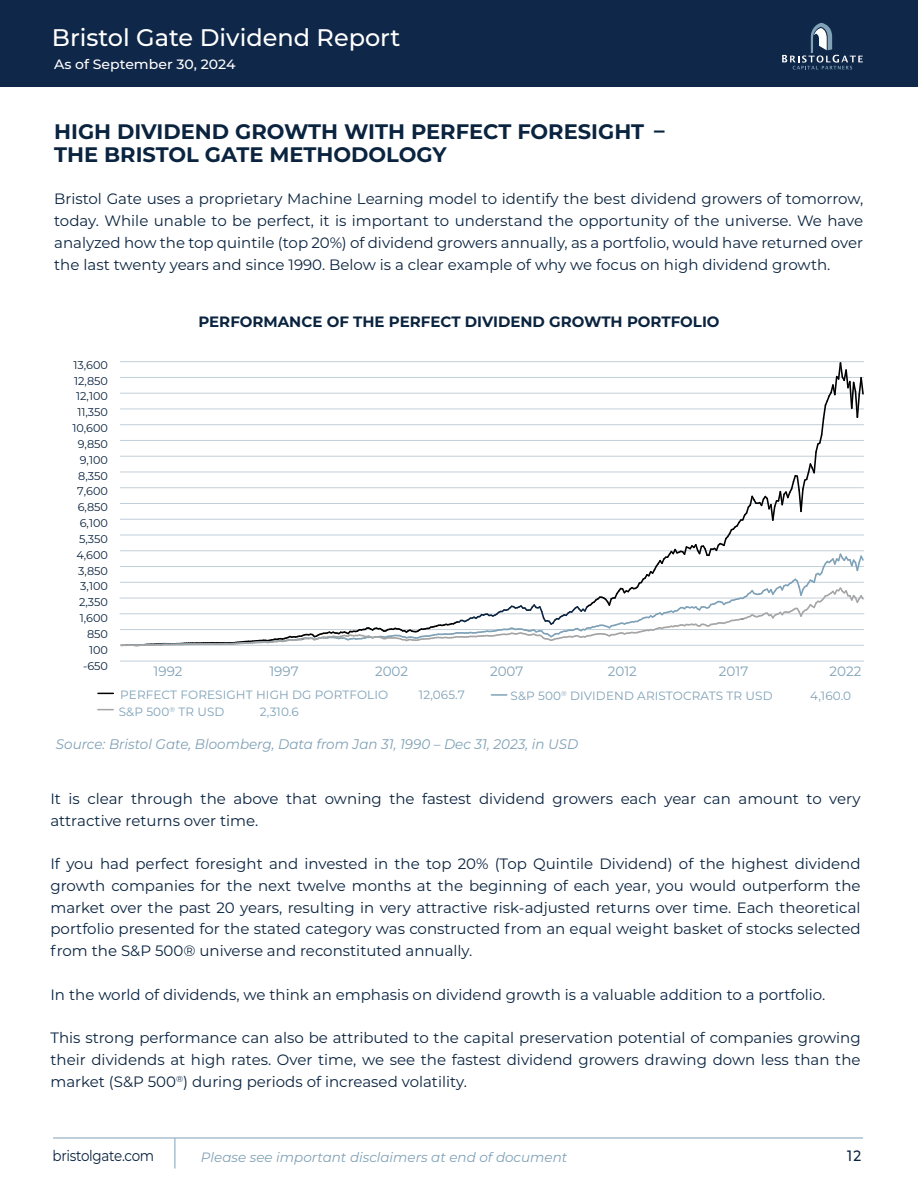
<style>
.page{position:relative;width:918px;height:1188px;background:#fff}
.page>*{position:absolute;margin:0;border:0;box-sizing:border-box;transform-origin:0 0}
.t1{font:500 24px "Montserrat";color:#fff}
.t2{font:700 21px/22.5px "Montserrat";color:#0a233f}
.t3{font:15px/21.8px "Montserrat";color:#0a233f;text-align:justify}
.t4{font:700 15px "Montserrat";color:#0a233f}
.t5{font:15px "Montserrat";letter-spacing:-.02em;color:#0a233f;scale:.9 1}
.t6{font:500 15px "Montserrat";color:#0a233f;scale:.9 1}
.t7{font:italic 13.95px "Montserrat";color:#80a1b6}
.t8{font:italic 13.5px "Montserrat";color:#80a1b6}
.t9{font:13.5px "Montserrat";color:#80a1b6}
.t10{font:500 13.5px "Montserrat";color:#fff;scale:1.04 1}
.t11{font:12px "Montserrat";letter-spacing:.01em;color:#7ea1b7}
.t12{font:11.25px/15.9px "Montserrat";color:#0a233f;text-align:right}
</style>
<div class="page">
<hr style="left:53px;top:1138px;width:810px;height:1px;background:#80a1b6">
<hr style="left:175px;top:1138px;width:1px;height:31px;background:#80a1b6">
<div style="left:0;top:0;width:918px;height:87px;background:#0f2748"></div>
<svg style="left:782px;top:23px;width:81px;height:46px"></svg>
<svg style="left:98px;top:693px;width:15px;height:1px"></svg>
<svg style="left:491px;top:694px;width:16px;height:2px"></svg>
<svg style="left:98px;top:709px;width:15px;height:1px"></svg>
<hr style="left:120px;top:661px;width:744px;height:1px;background:#c2cfd9">
<hr style="left:120px;top:645px;width:744px;height:1px;background:#c2cfd9">
<hr style="left:120px;top:629px;width:744px;height:1px;background:#c2cfd9">
<hr style="left:120px;top:613px;width:744px;height:1px;background:#c2cfd9">
<hr style="left:120px;top:598px;width:744px;height:1px;background:#c2cfd9">
<hr style="left:120px;top:582px;width:744px;height:1px;background:#c2cfd9">
<hr style="left:120px;top:566px;width:744px;height:1px;background:#c2cfd9">
<hr style="left:120px;top:550px;width:744px;height:1px;background:#c2cfd9">
<hr style="left:120px;top:535px;width:744px;height:1px;background:#c2cfd9">
<hr style="left:120px;top:519px;width:744px;height:1px;background:#c2cfd9">
<hr style="left:120px;top:503px;width:744px;height:1px;background:#c2cfd9">
<hr style="left:120px;top:487px;width:744px;height:1px;background:#c2cfd9">
<hr style="left:120px;top:472px;width:744px;height:1px;background:#c2cfd9">
<hr style="left:120px;top:456px;width:744px;height:1px;background:#c2cfd9">
<hr style="left:120px;top:440px;width:744px;height:1px;background:#c2cfd9">
<hr style="left:120px;top:424px;width:744px;height:1px;background:#c2cfd9">
<hr style="left:120px;top:409px;width:744px;height:1px;background:#c2cfd9">
<hr style="left:120px;top:393px;width:744px;height:1px;background:#c2cfd9">
<hr style="left:120px;top:377px;width:744px;height:1px;background:#c2cfd9">
<hr style="left:120px;top:361px;width:744px;height:1px;background:#c2cfd9">
<svg style="left:121px;top:361px;width:744px;height:285px"></svg>
<h1 class="t1" style="left:52px;top:21px;width:350px">Bristol Gate Dividend Report</h1>
<p class="t10" style="left:54px;top:54px;width:176px">As of September 30, 2024</p>
<h2 class="t2" style="left:54px;top:119px;width:612px">HIGH DIVIDEND GROWTH WITH PERFECT FORESIGHT –<br>THE BRISTOL GATE METHODOLOGY</h2>
<p class="t3" style="left:54px;top:188px;width:811px">Bristol Gate uses a proprietary Machine Learning model to identify the best dividend growers of tomorrow, today. While unable to be perfect, it is important to understand the opportunity of the universe. We have analyzed how the top quintile (top 20%) of dividend growers annually, as a portfolio, would have returned over the last twenty years and since 1990. Below is a clear example of why we focus on high dividend growth.</p>
<p class="t4" style="left:198px;top:311px;width:523px">PERFORMANCE OF THE PERFECT DIVIDEND GROWTH PORTFOLIO</p>
<p class="t12" style="left:72px;top:356px;width:37px">13,600<br>12,850<br>12,100<br>11,350<br>10,600<br>9,850<br>9,100<br>8,350<br>7,600<br>6,850<br>6,100<br>5,350<br>4,600<br>3,850<br>3,100<br>2,350<br>1,600<br>850<br>100 -650</p>
<p class="t9" style="left:154px;top:662px;width:30px">1992</p>
<p class="t9" style="left:269px;top:662px;width:31px">1997</p>
<p class="t9" style="left:375px;top:662px;width:35px">2002</p>
<p class="t9" style="left:490px;top:662px;width:35px">2007</p>
<p class="t9" style="left:608px;top:662px;width:31px">2012</p>
<p class="t9" style="left:719px;top:662px;width:31px">2017</p>
<p class="t9" style="left:829px;top:662px;width:33px">2022</p>
<p class="t11" style="left:120px;top:686px;width:270px">PERFECT FORESIGHT HIGH DG PORTFOLIO</p>
<p class="t11" style="left:419px;top:686px;width:48px">12,065.7</p>
<p class="t11" style="left:119px;top:704px;width:107px">S&amp;P 500<sup>®</sup> TR USD</p>
<p class="t11" style="left:260px;top:704px;width:40px">2,310.6</p>
<p class="t11" style="left:511px;top:687px;width:264px">S&amp;P 500<sup>®</sup> DIVIDEND ARISTOCRATS TR USD</p>
<p class="t11" style="left:810px;top:687px;width:43px">4,160.0</p>
<p class="t7" style="left:56px;top:734px;width:524px">Source: Bristol Gate, Bloomberg, Data from Jan 31, 1990 – Dec 31, 2023, in USD</p>
<p class="t3" style="left:50px;top:787px;width:812px">It is clear through the above that owning the fastest dividend growers each year can amount to very attractive returns over time.</p>
<p class="t3" style="left:50px;top:852px;width:812px">If you had perfect foresight and invested in the top 20% (Top Quintile Dividend) of the highest dividend growth companies for the next twelve months at the beginning of each year, you would outperform the market over the past 20 years, resulting in very attractive risk-adjusted returns over time. Each theoretical portfolio presented for the stated category was constructed from an equal weight basket of stocks selected from the S&amp;P 500® universe and reconstituted annually.</p>
<p class="t3" style="left:50px;top:983px;width:776px">In the world of dividends, we think an emphasis on dividend growth is a valuable addition to a portfolio.</p>
<p class="t3" style="left:50px;top:1026px;width:812px">This strong performance can also be attributed to the capital preservation potential of companies growing their dividends at high rates. Over time, we see the fastest dividend growers drawing down less than the market (S&amp;P 500<sup>®</sup>) during periods of increased volatility.</p>
<p class="t5" style="left:52px;top:1145px;width:115px">bristolgate.com</p>
<p class="t8" style="left:201px;top:1148px;width:368px">Please see important disclaimers at end of document</p>
<p class="t6" style="left:847px;top:1145px;width:17px">12</p>
</div>
